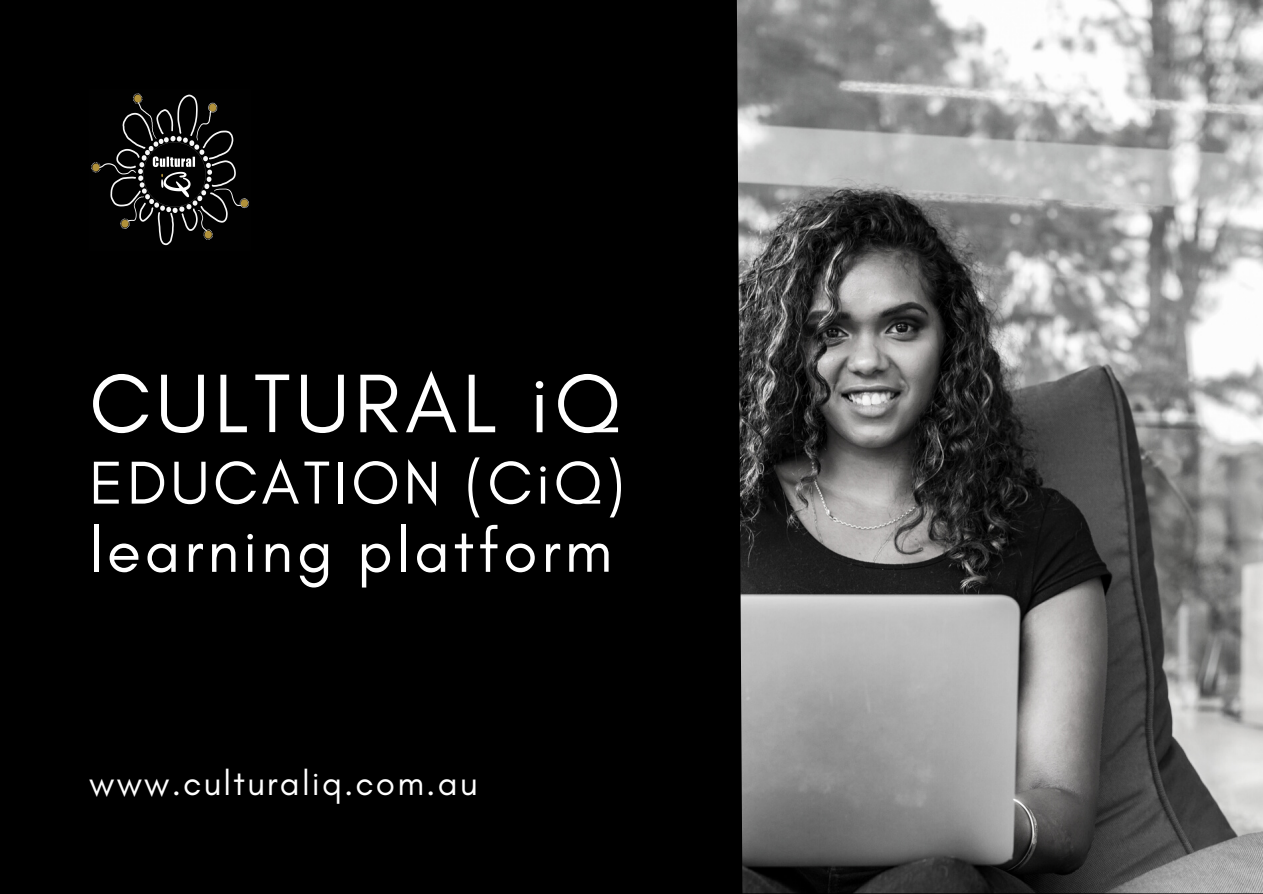
<style>
.page{position:relative;width:1263px;height:894px;background:#fff}
.page>*{position:absolute;margin:0;border:0;box-sizing:border-box;transform-origin:0 0}
.t1{font:84.6px "Glacial Indifference";letter-spacing:.06em;color:#fff}
.t2{font:62.55px "Glacial Indifference";letter-spacing:.06em;color:#fff}
.t3{font:61.65px "Glacial Indifference";letter-spacing:.06em;color:#fff}
.t4{font:35.1px "Glacial Indifference";letter-spacing:.06em;color:#fff}
</style>
<div class="page">
<div style="left:0;top:0;width:1263px;height:893px;background:#000"></div>
<img style="left:91px;top:93px;width:158px;height:153px">
<img style="left:737px;top:0;width:526px;height:893px">
<h1 class="t1" style="left:89px;top:352px;width:533px">CULTURAL iQ</h1>
<h3 class="t3" style="left:89px;top:445px;width:537px">EDUCATION (CiQ)</h3>
<h2 class="t2" style="left:89px;top:512px;width:525px">learning platform</h2>
<p class="t4" style="left:89px;top:761px;width:390px">www.culturaliq.com.au</p>
</div>
